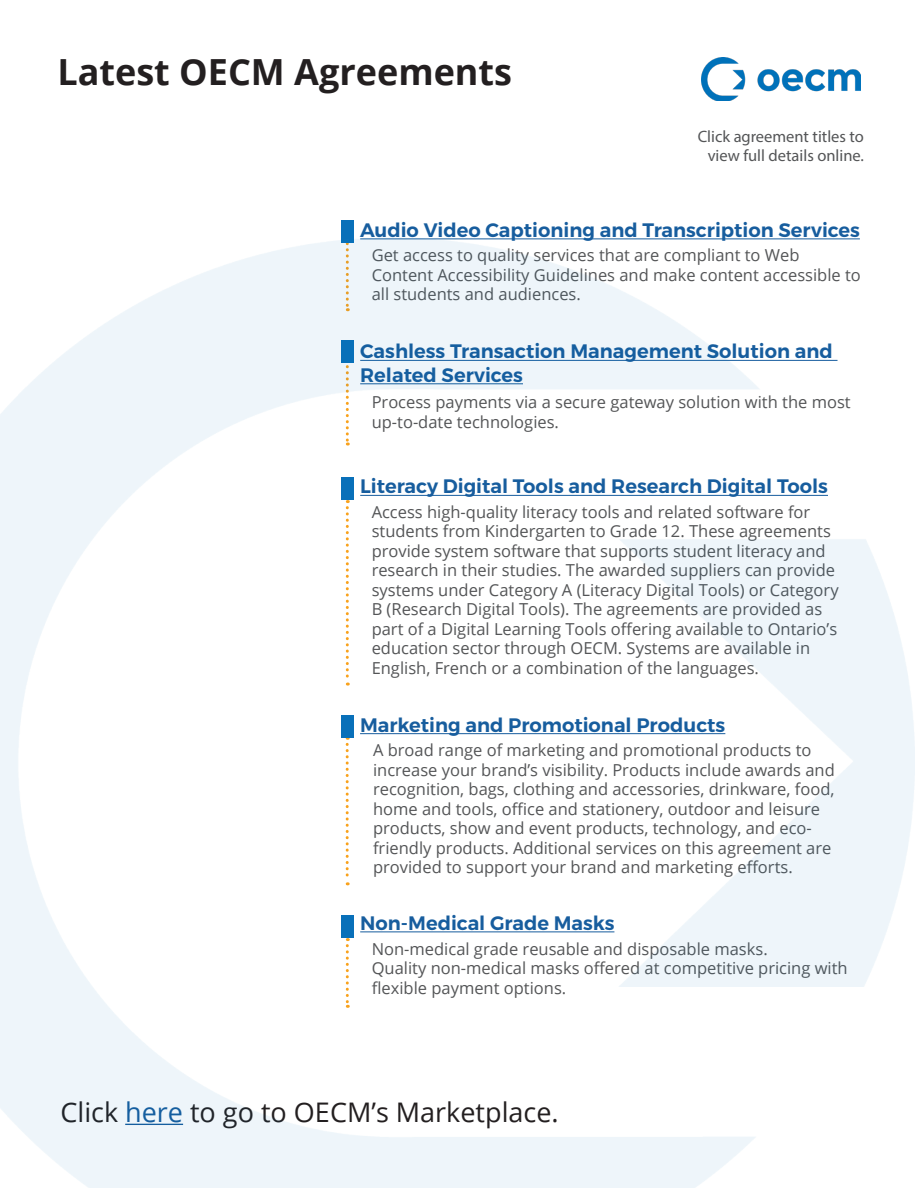
<style>
.page{position:relative;width:918px;height:1188px;background:#fff}
.page>*{position:absolute;margin:0;border:0;box-sizing:border-box;transform-origin:0 0}
.t1{font:700 36px "Open Sans";color:#231f20}
.t2{font:27px "Open Sans";color:#231f20}
.t3{font:600 19.5px "Montserrat";color:#175d9e}
.t4{font:16.5px/19.5px "Open Sans";color:#545557}
.t5{font:16.5px "Myriad Pro";color:#545557}
.s1{color:#175d9e}
</style>
<div class="page">
<img style="left:701px;top:57px;width:160px;height:43px">
<div style="left:341px;top:220px;width:13px;height:23px;background:#0970b9"></div>
<img style="left:0;top:238px;width:914px;height:950px">
<p class="t1" style="left:57px;top:46px;width:456px">Latest OECM Agreements</p>
<p class="t5" style="left:698px;top:126px;width:168px">Click agreement titles to</p>
<p class="t5" style="left:708px;top:146px;width:158px">view full details online.</p>
<p class="t3" style="left:360px;top:218px;width:501px">Audio Video Captioning and Transcription Services</p>
<p class="t4" style="left:372px;top:245px;width:491px">Get access to quality services that are compliant to Web<br>Content Accessibility Guidelines and make content accessible to all students and audiences.</p>
<p class="t3" style="left:360px;top:339px;width:474px">Cashless Transaction Management Solution and</p>
<p class="t3" style="left:360px;top:363px;width:164px">Related Services</p>
<p class="t4" style="left:372px;top:392px;width:481px">Process payments via a secure gateway solution with the most up-to-date technologies.</p>
<p class="t3" style="left:360px;top:474px;width:469px">Literacy Digital Tools and Research Digital Tools</p>
<p class="t4" style="left:372px;top:502px;width:468px">Access high-quality literacy tools and related software for students from Kindergarten to Grade 12. These agreements provide system software that supports student literacy and research in their studies. The awarded suppliers can provide systems under Category A (Literacy Digital Tools) or Category B (Research Digital Tools). The agreements are provided as part of a Digital Learning Tools offering available to Ontario’s education sector through OECM. Systems are available in English, French or a combination of the languages.</p>
<p class="t3" style="left:360px;top:713px;width:367px">Marketing and Promotional Products</p>
<p class="t4" style="left:373px;top:740px;width:463px">A broad range of marketing and promotional products to increase your brand’s visibility. Products include awards and recognition, bags, clothing and accessories, drinkware, food, home and tools, office and stationery, outdoor and leisure products, show and event products, technology, and eco&shy;friendly products. Additional services on this agreement are provided to support your brand and marketing efforts.</p>
<p class="t3" style="left:360px;top:911px;width:256px">Non-Medical Grade Masks</p>
<p class="t4" style="left:372px;top:939px;width:477px">Non-medical grade reusable and disposable masks.<br>Quality non-medical masks offered at competitive pricing with flexible payment options.</p>
<p class="t2" style="left:60px;top:1094px;width:500px">Click <span class="s1">here</span> to go to OECM’s Marketplace.</p>
</div>
